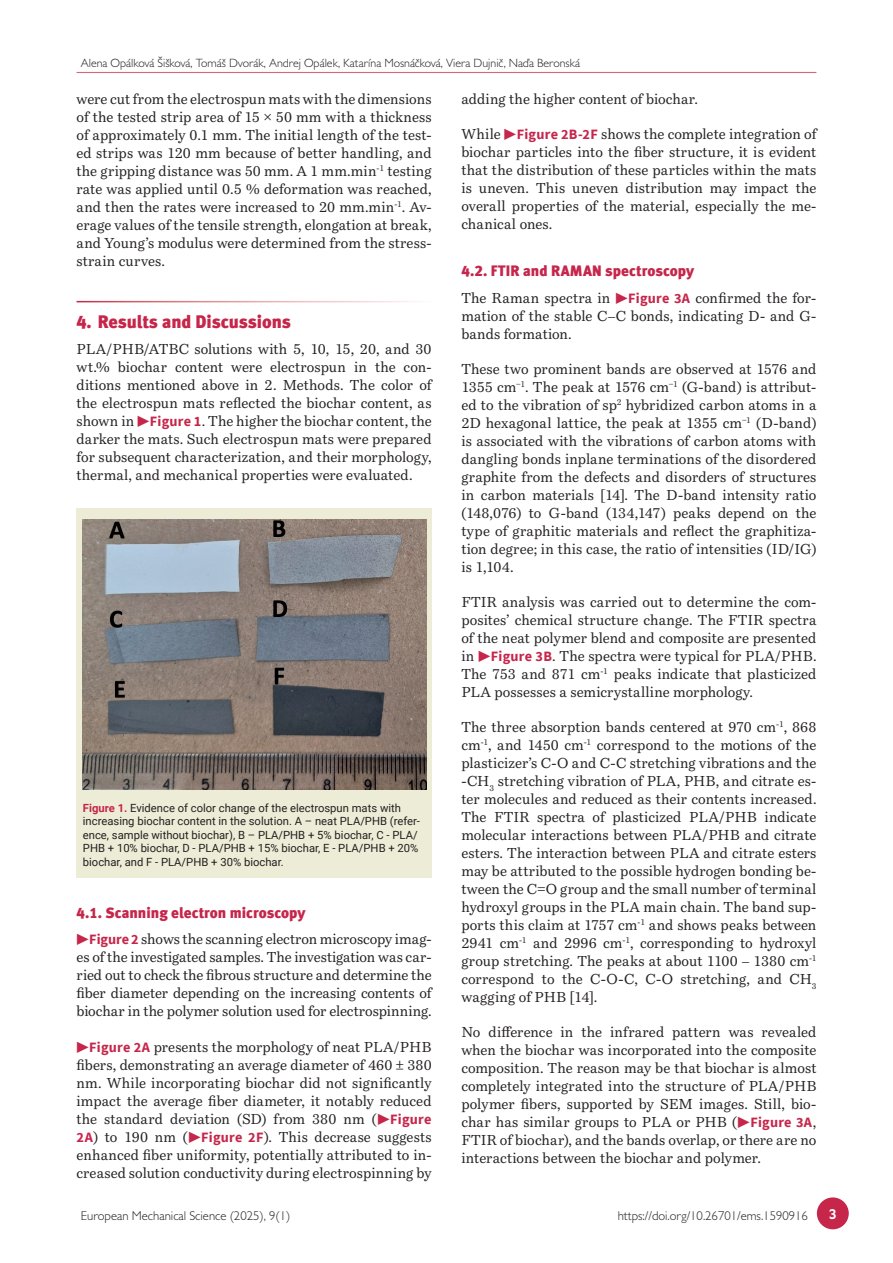
<style>
.page{position:relative;width:893px;height:1263px;background:#fff}
.page>*{position:absolute;margin:0;border:0;box-sizing:border-box;transform-origin:0 0}
.t1{font:700 18px "Meta";letter-spacing:-.005em;color:#c5264a}
.t2{font:700 15px "Meta";color:#c5264a}
.t3{font:14.25px/18px "Bressay";letter-spacing:.005em;color:#231f20;text-align:justify}
.t4{font:500 13.5px "Gamay";color:#fff}
.t5{font:300 12.75px "Gill Sans";color:#231f20}
.t6{font:300 12px "Gill Sans";color:#231f20}
.t7{font:11.25px/13.5px "Roboto";color:#231f20}
.s1{font-family:"Source Sans Pro";font-weight:700;color:#c5264a}
.s2{font-weight:700;color:#c5264a}
</style>
<div class="page">
<div style="left:77px;top:508px;width:355px;height:293px;background:#ededd7"></div>
<div style="left:77px;top:790px;width:355px;height:87px;background:#ededd7"></div>
<img style="left:83px;top:519px;width:344px;height:271px">
<hr style="left:77px;top:72px;width:739px;height:1px;background:#d6667b">
<div style="left:817px;top:1197px;width:32px;height:32px;background:#c5264a;border-radius:50%"></div>
<p class="t6" style="left:81px;top:55px;width:501px">Alena Opálková Šišková, Tomáš Dvorák, Andrej Opálek, Katarína Mosnáčková, Viera Dujnič, Naďa Beronská</p>
<p class="t3" style="left:77px;top:90px;width:357px">were cut from the electrospun mats with the dimensions of the tested strip area of 15 × 50 mm with a thickness of approximately 0.1 mm. The initial length of the test&shy;ed strips was 120 mm because of better handling, and the gripping distance was 50 mm. A 1 mm.min<sup>-1</sup> testing rate was applied until 0.5 % deformation was reached, and then the rates were increased to 20 mm.min<sup>-1</sup>. Av&shy;erage values of the tensile strength, elongation at break, and Young’s modulus were determined from the stress&shy;strain curves.</p>
<p class="t1" style="left:77px;top:311px;width:216px">4. Results and Discussions</p>
<p class="t3" style="left:77px;top:340px;width:357px">PLA/PHB/ATBC solutions with 5, 10, 15, 20, and 30 wt.% biochar content were electrospun in the con&shy;ditions mentioned above in 2. Methods. The color of the electrospun mats reflected the biochar content, as shown in <span class="s1">▶Figure 1</span>. The higher the biochar content, the darker the mats. Such electrospun mats were prepared for subsequent characterization, and their morphology, thermal, and mechanical properties were evaluated.</p>
<p class="t7" style="left:83px;top:801px;width:339px"><span class="s2">Figure 1.</span> Evidence of color change of the electrospun mats with increasing biochar content in the solution. A – neat PLA/PHB (refer&shy;ence, sample without biochar), B – PLA/PHB + 5% biochar, C - PLA/ PHB + 10% biochar, D - PLA/PHB + 15% biochar, E - PLA/PHB + 20% biochar, and F - PLA/PHB + 30% biochar.</p>
<p class="t2" style="left:77px;top:904px;width:231px">4.1. Scanning electron microscopy</p>
<p class="t3" style="left:77px;top:930px;width:357px"><span class="s1">▶Figure 2</span> shows the scanning electron microscopy imag&shy;es of the investigated samples. The investigation was car&shy;ried out to check the fibrous structure and determine the fiber diameter depending on the increasing contents of biochar in the polymer solution used for electrospinning.</p>
<p class="t3" style="left:77px;top:1037px;width:357px"><span class="s1">▶Figure 2A</span> presents the morphology of neat PLA/PHB fibers, demonstrating an average diameter of 460 ± 380 nm. While incorporating biochar did not significantly impact the average fiber diameter, it notably reduced the standard deviation (SD) from 380 nm (<span class="s1">▶Figure 2A</span>) to 190 nm (<span class="s1">▶Figure 2F</span>). This decrease suggests enhanced fiber uniformity, potentially attributed to in&shy;creased solution conductivity during electrospinning by</p>
<p class="t3" style="left:461px;top:90px;width:238px">adding the higher content of biochar.</p>
<p class="t3" style="left:461px;top:125px;width:357px">While <span class="s1">▶Figure 2B-2F</span> shows the complete integration of biochar particles into the fiber structure, it is evident that the distribution of these particles within the mats is uneven. This uneven distribution may impact the overall properties of the material, especially the me&shy;chanical ones.</p>
<p class="t2" style="left:461px;top:263px;width:235px">4.2. FTIR and RAMAN spectroscopy</p>
<p class="t3" style="left:461px;top:289px;width:357px">The Raman spectra in <span class="s1">▶Figure 3A</span> confirmed the for&shy;mation of the stable C–C bonds, indicating D- and G&shy;bands formation.</p>
<p class="t3" style="left:461px;top:360px;width:357px">These two prominent bands are observed at 1576 and 1355 cm<sup>−1</sup>. The peak at 1576 cm<sup>−1</sup> (G-band) is attribut&shy;ed to the vibration of sp<sup>2</sup> hybridized carbon atoms in a 2D hexagonal lattice, the peak at 1355 cm<sup>−1</sup> (D-band) is associated with the vibrations of carbon atoms with dangling bonds inplane terminations of the disordered graphite from the defects and disorders of structures in carbon materials [14]. The D-band intensity ratio (148,076) to G-band (134,147) peaks depend on the type of graphitic materials and reflect the graphitiza&shy;tion degree; in this case, the ratio of intensities (ID/IG) is 1,104.</p>
<p class="t3" style="left:461px;top:593px;width:357px">FTIR analysis was carried out to determine the com&shy;posites’ chemical structure change. The FTIR spectra of the neat polymer blend and composite are presented in <span class="s1">▶Figure 3B</span>. The spectra were typical for PLA/PHB.<br>The 753 and 871 cm<sup>-1</sup> peaks indicate that plasticized PLA possesses a semicrystalline morphology.</p>
<p class="t3" style="left:461px;top:718px;width:357px">The three absorption bands centered at 970 cm<sup>-1</sup>, 868 cm<sup>-1</sup>, and 1450 cm<sup>-1</sup> correspond to the motions of the plasticizer’s C-O and C-C stretching vibrations and the -CH<sub>3</sub> stretching vibration of PLA, PHB, and citrate es&shy;ter molecules and reduced as their contents increased.<br>The FTIR spectra of plasticized PLA/PHB indicate molecular interactions between PLA/PHB and citrate esters. The interaction between PLA and citrate esters may be attributed to the possible hydrogen bonding be&shy;tween the C=O group and the small number of terminal hydroxyl groups in the PLA main chain. The band sup&shy;ports this claim at 1757 cm<sup>-1</sup> and shows peaks between 2941 cm<sup>-1</sup> and 2996 cm<sup>-1</sup>, corresponding to hydroxyl group stretching. The peaks at about 1100 – 1380 cm<sup>-1 </sup>correspond to the C-O-C, C-O stretching, and CH<sub>3 </sub>wagging of PHB [14].</p>
<p class="t3" style="left:461px;top:1023px;width:357px">No difference in the infrared pattern was revealed when the biochar was incorporated into the composite composition. The reason may be that biochar is almost completely integrated into the structure of PLA/PHB polymer fibers, supported by SEM images. Still, bio&shy;char has similar groups to PLA or PHB (<span class="s1">▶Figure 3A</span>, FTIR of biochar), and the bands overlap, or there are no interactions between the biochar and polymer.</p>
<p class="t5" style="left:81px;top:1208px;width:211px">European Mechanical Science (2025), 9(1)</p>
<p class="t5" style="left:618px;top:1208px;width:192px">https://doi.org/10.26701/ems.1590916</p>
<p class="t4" style="left:829px;top:1203px;width:9px">3</p>
</div>
